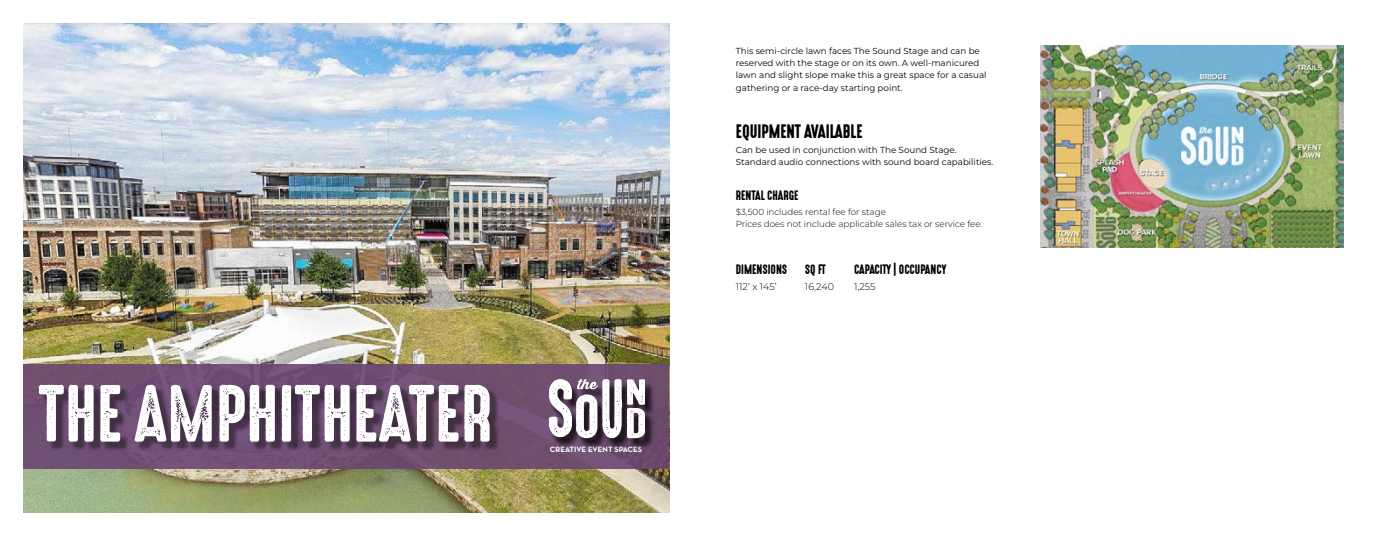
<style>
.page{position:relative;width:1386px;height:536px;background:#fff}
.page>*{position:absolute;margin:0;border:0;box-sizing:border-box;transform-origin:0 0}
.t1{font:72.62px "High Voltage Rough";color:#fff}
.t2{font:17.5px "High Voltage";color:#000}
.t3{font:12.25px "High Voltage";color:#000}
.t4{font:300 9.62px "Montserrat";color:#000}
.t5{font:8.75px/12.2px "Montserrat";color:#000}
.t6{font:300 8.75px/12.2px "Montserrat";color:#000}
.t7{font:700 7.88px "Neutra Text";color:#fff}
</style>
<div class="page">
<img style="left:24px;top:24px;width:645px;height:488px">
<img style="left:1041px;top:45px;width:302px;height:202px">
<div style="left:24px;top:364px;width:645px;height:104px;background:#704f70"></div>
<div style="left:40px;top:386px;width:459px;height:64px;background:#000;opacity:.4"></div>
<div style="left:549px;top:381px;width:106px;height:69px;background:#000;opacity:.75"></div>
<svg style="left:549px;top:379px;width:96px;height:59px;background:#afa6af"></svg>
<h1 class="t1" style="left:39px;top:374px;width:456px">THE AMPHITHEATER</h1>
<p class="t7" style="left:550px;top:444px;width:94px">CREATIVE EVENT SPACES</p>
<p class="t5" style="left:736px;top:44px;width:252px">This semi-circle lawn faces The Sound Stage and can be reserved with the stage or on its own. A well-manicured lawn and slight slope make this a great space for a casual gathering or a race-day starting point.</p>
<h2 class="t2" style="left:736px;top:122px;width:128px">EQUIPMENT AVAILABLE</h2>
<p class="t5" style="left:736px;top:143px;width:259px">Can be used in conjunction with The Sound Stage.<br>Standard audio connections with sound board capabilities.</p>
<h3 class="t3" style="left:736px;top:189px;width:64px">RENTAL CHARGE</h3>
<p class="t6" style="left:736px;top:205px;width:248px">$3,500 includes rental fee for stage<br>Prices does not include applicable sales tax or service fee.</p>
<h3 class="t3" style="left:736px;top:263px;width:53px">DIMENSIONS</h3>
<h3 class="t3" style="left:805px;top:263px;width:22px">SQ FT</h3>
<h3 class="t3" style="left:854px;top:263px;width:94px">CAPACITY | OCCUPANCY</h3>
<p class="t4" style="left:736px;top:280px;width:43px">112’ x 145’</p>
<p class="t4" style="left:805px;top:280px;width:31px">16,240</p>
<p class="t4" style="left:854px;top:280px;width:23px">1,255</p>
</div>
